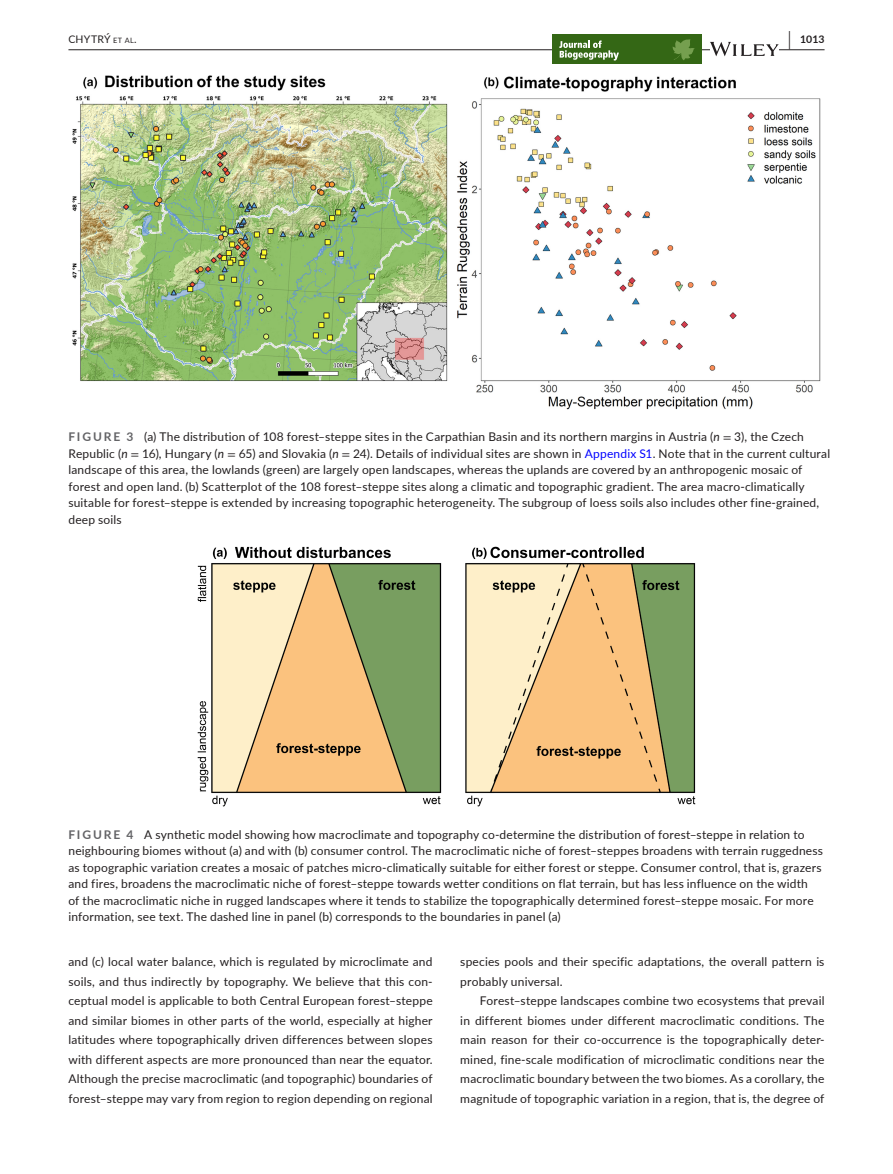
<style>
.page{position:relative;width:893px;height:1174px;background:#fff}
.page>*{position:absolute;margin:0;border:0;box-sizing:border-box;transform-origin:0 0}
.t1{font:12px/19.5px "Lato";letter-spacing:.015em;color:#231f20}
.t2{font:10.5px "Lato";letter-spacing:.02em;color:#231f20}
.t3{font:700 10.5px "Lato";color:#231f20}
.s1{font-style:inherit}
.s2{font-size:7.35px}
.s3{font-size:19.5px}
.s4{font-weight:700;color:#636366}
.s5{font-style:italic}
.s6{font-family:"STIX"}
.s7{color:#00f}
</style>
<div class="page">
<hr style="left:68px;top:49px;width:756px;height:1px;background:#231f20">
<div style="left:667px;top:34px;width:34px;height:30px;background:#346715"></div>
<div style="left:553px;top:34px;width:114px;height:30px;background:#346715"></div>
<svg style="left:673px;top:39px;width:22px;height:21px"></svg>
<svg style="left:559px;top:41px;width:60px;height:20px"></svg>
<svg style="left:710px;top:42px;width:69px;height:14px"></svg>
<img style="left:198px;top:546px;width:497px;height:260px">
<img style="left:72px;top:75px;width:749px;height:334px">
<p class="t2" style="left:68px;top:31px;width:70px">CHYTR<span class="s1">Ý</span> <span class="s2">et al</span>.</p>
<p class="t3" style="left:789px;top:31px;width:37px"><span class="s3">|</span> 1013</p>
<p class="t1" style="left:68px;top:428px;width:763px;line-height:16.5px"><span class="s4">FIGURE 3</span> (a) The distribution of 108 forest–steppe sites in the Carpathian Basin and its northern margins in Austria (<span class="s5">n</span> <span class="s6">=</span> 3), the Czech Republic (<span class="s5">n</span> <span class="s6">=</span> 16), Hungary (<span class="s5">n</span> <span class="s6">=</span> 65) and Slovakia (<span class="s5">n</span> <span class="s6">=</span> 24). Details of individual sites are shown in <span class="s7">Appendix S1</span>. Note that in the current cultural landscape of this area, the lowlands (green) are largely open landscapes, whereas the uplands are covered by an anthropogenic mosaic of forest and open land. (b) Scatterplot of the 108 forest–steppe sites along a climatic and topographic gradient. The area macro-climatically suitable for forest–steppe is extended by increasing topographic heterogeneity. The subgroup of loess soils also includes other fine-grained, deep soils</p>
<p class="t1" style="left:68px;top:825px;width:756px;line-height:16.5px"><span class="s4">FIGURE 4</span> A synthetic model showing how macroclimate and topography co-determine the distribution of forest–steppe in relation to neighbouring biomes without (a) and with (b) consumer control. The macroclimatic niche of forest–steppes broadens with terrain ruggedness as topographic variation creates a mosaic of patches micro-climatically suitable for either forest or steppe. Consumer control, that is, grazers and fires, broadens the macroclimatic niche of forest–steppe towards wetter conditions on flat terrain, but has less influence on the width<br>of the macroclimatic niche in rugged landscapes where it tends to stabilize the topographically determined forest–steppe mosaic. For more information, see text. The dashed line in panel (b) corresponds to the boundaries in panel (a)</p>
<p class="t1" style="left:68px;top:951px;width:366px;text-align:justify">and (c) local water balance, which is regulated by microclimate and soils, and thus indirectly by topography. We believe that this con&shy;ceptual model is applicable to both Central European forest–steppe and similar biomes in other parts of the world, especially at higher latitudes where topographically driven differences between slopes with different aspects are more pronounced than near the equator.<br>Although the precise macroclimatic (and topographic) boundaries of forest–steppe may vary from region to region depending on regional</p>
<p class="t1" style="left:460px;top:951px;width:366px">species pools and their specific adaptations, the overall pattern is probably universal.</p>
<p class="t1" style="left:460px;top:990px;width:366px;text-align:justify;text-indent:20px">Forest–steppe landscapes combine two ecosystems that prevail in different biomes under different macroclimatic conditions. The main reason for their co-occurrence is the topographically deter&shy;mined, fine-scale modification of microclimatic conditions near the macroclimatic boundary between the two biomes. As a corollary, the magnitude of topographic variation in a region, that is, the degree of</p>
</div>
